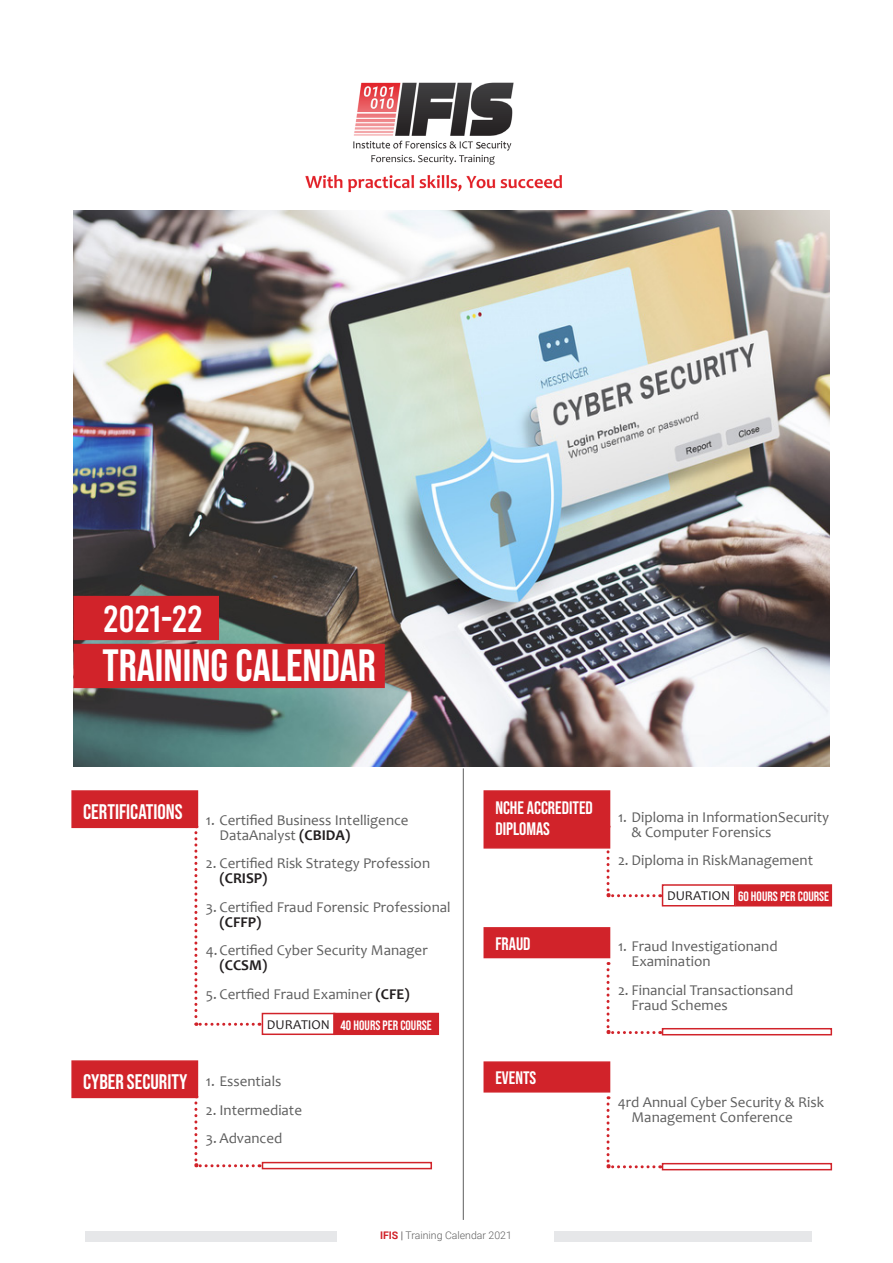
<style>
.page{position:relative;width:893px;height:1263px;background:#fff}
.page>*{position:absolute;margin:0;border:0;box-sizing:border-box;transform-origin:0 0}
.summitBODY{font:45px "Bebas Neue";color:#fff}
.summitBODY-2{font:37.5px "Bebas";color:#fff}
.summitBODY-3{font:21px "Bebas Neue";color:#fff}
.summitBODY-4{font:18px/21.6px "Bebas Neue";color:#fff}
.summitBODY-5{font:15px/15px "Candara";color:#5e5e5e}
.summitBODY-6{font:13.5px "Bebas Neue";color:#fff}
.summitBODY-7{font:13.5px "Candara";color:#231f20}
.t1{font:300 10.5px "Roboto";color:#5e5e5e}
.s1{font-weight:700;color:#231f20}
.s2{font-weight:700;color:#d1232a}
.s3{color:#231f20}
</style>
<div class="page">
<div style="left:86px;top:1231px;width:251px;height:11px;background:#e6e7e9"></div>
<div style="left:554px;top:1231px;width:258px;height:11px;background:#e6e7e9"></div>
<img style="left:73px;top:210px;width:756px;height:556px">
<img style="left:305px;top:82px;width:257px;height:111px">
<div style="left:73px;top:596px;width:146px;height:44px;background:#d1232a"></div>
<div style="left:73px;top:644px;width:312px;height:44px;background:#d1232a"></div>
<div style="left:71px;top:790px;width:127px;height:38px;background:#d1232a;border:2px solid #d1232a"></div>
<svg style="left:194px;top:825px;width:59px;height:201px"></svg>
<div style="left:262px;top:1013px;width:73px;height:22px;border:2px solid #d1232a"></div>
<div style="left:334px;top:1013px;width:104px;height:21px;background:#d1232a"></div>
<div style="left:333px;top:1013px;width:106px;height:22px;border:2px solid #d1232a"></div>
<div style="left:71px;top:1060px;width:127px;height:38px;background:#d1232a;border:2px solid #d1232a"></div>
<svg style="left:194px;top:1095px;width:59px;height:72px"></svg>
<div style="left:483px;top:790px;width:127px;height:58px;background:#d1232a;border:2px solid #d1232a"></div>
<svg style="left:606px;top:825px;width:48px;height:72px"></svg>
<div style="left:662px;top:884px;width:73px;height:22px;border:2px solid #d1232a"></div>
<div style="left:736px;top:885px;width:95px;height:21px;background:#d1232a"></div>
<div style="left:735px;top:884px;width:97px;height:22px;border:2px solid #d1232a"></div>
<div style="left:483px;top:927px;width:127px;height:31px;background:#d1232a;border:2px solid #d1232a"></div>
<svg style="left:606px;top:962px;width:48px;height:72px"></svg>
<div style="left:662px;top:1028px;width:170px;height:7px;border:2px solid #d1232a"></div>
<div style="left:483px;top:1061px;width:127px;height:31px;background:#d1232a;border:2px solid #d1232a"></div>
<svg style="left:606px;top:1096px;width:48px;height:72px"></svg>
<div style="left:662px;top:1163px;width:170px;height:7px;border:2px solid #d1232a"></div>
<div style="left:262px;top:1162px;width:170px;height:7px;border:2px solid #d1232a"></div>
<hr style="left:463px;top:768px;width:1px;height:452px;background:#5e5e5e">
<p class="summitBODY-2" style="left:103px;top:600px;width:100px">2021-22</p>
<p class="summitBODY" style="left:102px;top:640px;width:275px">TRAINING CALENDAR</p>
<p class="summitBODY-3" style="left:83px;top:799px;width:101px">CERTIFICATIONS</p>
<p class="summitBODY-5" style="left:219px;top:812px;width:191px;text-indent:-14px">1. Certified Business Intelligence<br>DataAnalyst <span class="s1">(CBIDA)</span></p>
<p class="summitBODY-5" style="left:219px;top:856px;width:212px;text-indent:-14px">2. Certified Risk Strategy Profession <span class="s1">(CRISP)</span></p>
<p class="summitBODY-5" style="left:219px;top:899px;width:233px;text-indent:-14px">3. Certified Fraud Forensic Professional <span class="s1">(CFFP)</span></p>
<p class="summitBODY-5" style="left:219px;top:943px;width:210px;text-indent:-14px">4.Certified Cyber Security Manager <span class="s1">(CCSM)</span></p>
<p class="summitBODY-5" style="left:206px;top:986px;width:205px">5. Certfied Fraud Examiner <span class="s1">(CFE)</span></p>
<p class="summitBODY-7" style="left:267px;top:1016px;width:65px">DURATION</p>
<p class="summitBODY-6" style="left:341px;top:1018px;width:93px">40 HOURS PER COURSE</p>
<p class="summitBODY-3" style="left:83px;top:1069px;width:106px">CYBER SECURITY</p>
<p class="summitBODY-5" style="left:206px;top:1073px;width:77px">1. Essentials</p>
<p class="summitBODY-5" style="left:206px;top:1102px;width:98px">2. Intermediate</p>
<p class="summitBODY-5" style="left:206px;top:1130px;width:78px">3. Advanced</p>
<p class="summitBODY-4" style="left:495px;top:796px;width:99px">NCHE ACCREDITED<br>DIPLOMAS</p>
<p class="summitBODY-5" style="left:632px;top:809px;width:199px;text-indent:-14px">1. Diploma in InformationSecurity &amp; Computer Forensics</p>
<p class="summitBODY-5" style="left:618px;top:853px;width:197px">2. Diploma in RiskManagement</p>
<p class="summitBODY-7" style="left:667px;top:887px;width:65px">DURATION</p>
<p class="summitBODY-6" style="left:738px;top:889px;width:93px">60 HOURS PER COURSE</p>
<p class="summitBODY-4" style="left:495px;top:933px;width:37px">FRAUD</p>
<p class="summitBODY-5" style="left:632px;top:939px;width:148px;text-indent:-14px">1. Fraud Investigationand<br>Examination</p>
<p class="summitBODY-5" style="left:632px;top:982px;width:163px;text-indent:-14px">2. Financial Transactionsand<br>Fraud Schemes</p>
<p class="summitBODY-4" style="left:495px;top:1067px;width:42px">EVENTS</p>
<p class="summitBODY-5" style="left:631px;top:1094px;width:194px;text-indent:-14px">4rd Annual Cyber Security &amp; Risk<br>Management Conference</p>
<p class="t1" style="left:380px;top:1227px;width:133px"><span class="s2">IFIS</span> <span class="s3">|</span> Training Calendar 2021</p>
</div>
